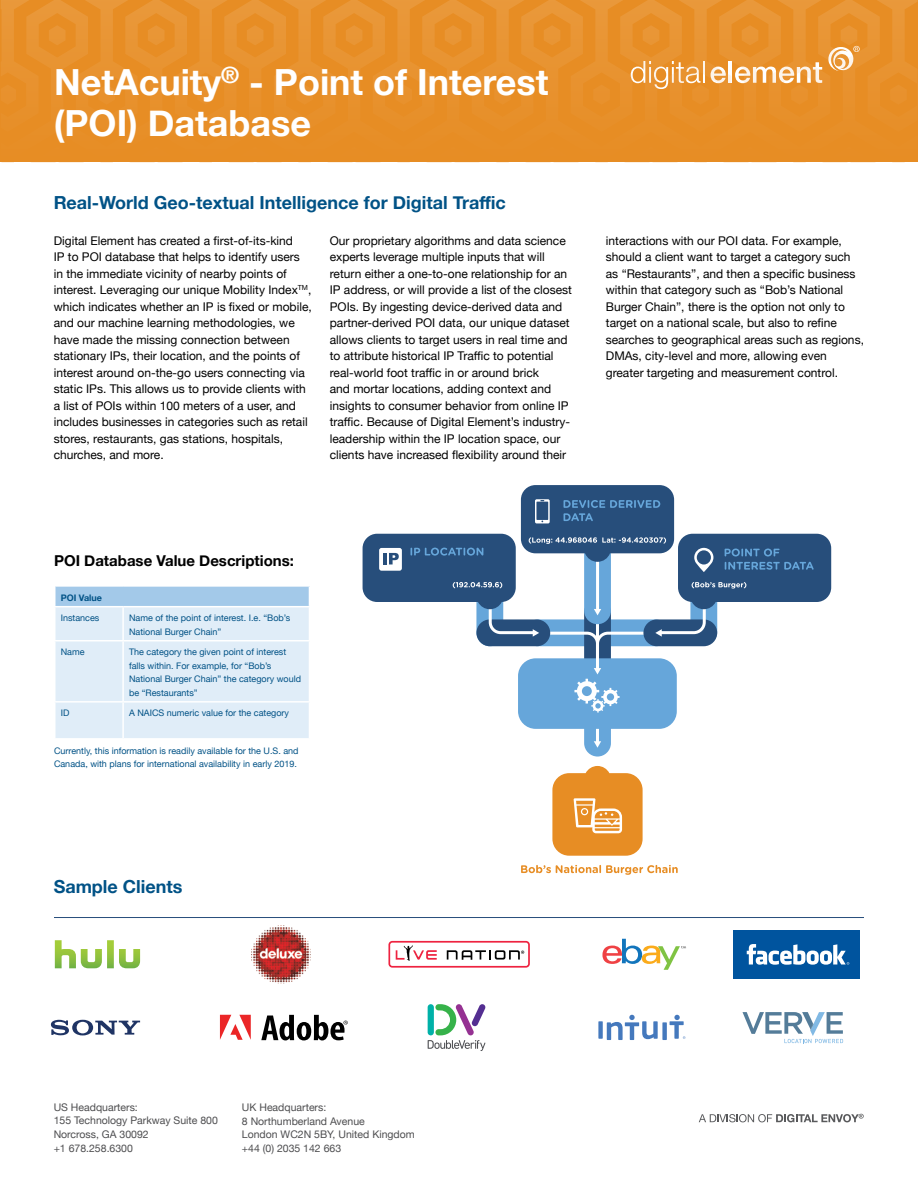
<style>
.page{position:relative;width:918px;height:1188px;background:#fff}
.page>*{position:absolute;margin:0;border:0;box-sizing:border-box;transform-origin:0 0}
.t1{font:700 36px/40.5px "Helvetica Neue";color:#fff}
.t2{font:700 18px "Helvetica Neue";color:#015286}
.t3{font:700 15px "Helvetica Neue";color:#000}
.t4{font:12px/16.5px "Helvetica Neue";color:#000}
.t5{font:10.5px/13.5px "Helvetica Neue";color:#4d4d4f}
.t6{font:9px/13.5px "Helvetica Neue";color:#015286}
.t7{font:700 9px "Helvetica Neue";color:#015286}
</style>
<div class="page">
<div style="left:0;top:0;width:918px;height:162px;background:linear-gradient(to right,#e89330,#e8932f)"></div>
<svg style="left:1px;top:13px;width:906px;height:150px;background:#e7912d"></svg>
<svg style="left:699px;top:1114px;width:165px;height:8px"></svg>
<div style="left:733px;top:930px;width:126px;height:48px;background:#00549e"></div>
<svg style="left:747px;top:944px;width:102px;height:21px"></svg>
<svg style="left:55px;top:940px;width:85px;height:28px"></svg>
<svg style="left:388px;top:941px;width:142px;height:27px"></svg>
<svg style="left:602px;top:939px;width:84px;height:31px"></svg>
<svg style="left:51px;top:1020px;width:89px;height:15px"></svg>
<div style="left:598px;top:1021px;width:5px;height:18px;background:#4579bd"></div>
<div style="left:662px;top:1022px;width:5px;height:18px;background:#4579bd"></div>
<svg style="left:607px;top:1015px;width:51px;height:25px"></svg>
<svg style="left:670px;top:1015px;width:15px;height:24px"></svg>
<svg style="left:428px;top:1004px;width:58px;height:47px"></svg>
<img style="left:252px;top:925px;width:58px;height:58px">
<svg style="left:55px;top:587px;width:254px;height:151px;background:#d9e9f6"></svg>
<hr style="left:54px;top:606px;width:69px;height:1px;background:#fff">
<hr style="left:123px;top:606px;width:187px;height:1px;background:#fff">
<hr style="left:54px;top:917px;width:810px;height:1px;background:#274e7b">
<svg style="left:552px;top:766px;width:91px;height:90px;background:#eba14b"></svg>
<svg style="left:521px;top:865px;width:157px;height:10px"></svg>
<svg style="left:363px;top:485px;width:468px;height:272px"></svg>
<svg style="left:261px;top:1015px;width:87px;height:25px"></svg>
<svg style="left:220px;top:1015px;width:31px;height:25px"></svg>
<svg style="left:743px;top:1012px;width:101px;height:31px"></svg>
<h1 class="t1" style="left:54px;top:63px;width:496px">NetAcuity<sup>®</sup> - Point of Interest (POI) Database</h1>
<h2 class="t2" style="left:54px;top:189px;width:454px">Real-World Geo-textual Intelligence for Digital Traffic</h2>
<p class="t4" style="left:54px;top:233px;width:260px">Digital Element has created a first-of-its-kind<br>IP to POI database that helps to identify users in the immediate vicinity of nearby points of interest. Leveraging our unique Mobility Index<sup>TM</sup>, which indicates whether an IP is fixed or mobile, and our machine learning methodologies, we have made the missing connection between stationary IPs, their location, and the points of interest around on-the-go users connecting via static IPs. This allows us to provide clients with a list of POIs within 100 meters of a user, and includes businesses in categories such as retail stores, restaurants, gas stations, hospitals, churches, and more.</p>
<p class="t4" style="left:330px;top:233px;width:244px">Our proprietary algorithms and data science experts leverage multiple inputs that will return either a one-to-one relationship for an IP address, or will provide a list of the closest POIs. By ingesting device-derived data and partner-derived POI data, our unique dataset allows clients to target users in real time and to attribute historical IP Traffic to potential real-world foot traffic in or around brick<br>and mortar locations, adding context and insights to consumer behavior from online IP traffic. Because of Digital Element’s industry&shy;leadership within the IP location space, our clients have increased flexibility around their</p>
<p class="t4" style="left:606px;top:233px;width:260px">interactions with our POI data. For example, should a client want to target a category such as “Restaurants”, and then a specific business within that category such as “Bob’s National Burger Chain”, there is the option not only to target on a national scale, but also to refine searches to geographical areas such as regions, DMAs, city-level and more, allowing even greater targeting and measurement control.</p>
<p class="t3" style="left:54px;top:549px;width:241px">POI Database Value Descriptions:</p>
<p class="t7" style="left:61px;top:590px;width:43px">POI Value</p>
<p class="t6" style="left:61px;top:612px;width:40px">Instances</p>
<p class="t6" style="left:129px;top:612px;width:163px">Name of the point of interest. I.e. “Bob’s<br>National Burger Chain”</p>
<p class="t6" style="left:61px;top:646px;width:25px">Name</p>
<p class="t6" style="left:129px;top:646px;width:173px">The category the given point of interest falls within. For example, for “Bob’s National Burger Chain” the category would be “Restaurants”</p>
<p class="t6" style="left:61px;top:707px;width:10px">ID</p>
<p class="t6" style="left:129px;top:707px;width:162px">A NAICS numeric value for the category</p>
<p class="t6" style="left:54px;top:744px;width:246px">Currently, this information is readily available for the U.S. and<br>Canada, with plans for international availability in early 2019.</p>
<h2 class="t2" style="left:54px;top:872px;width:130px">Sample Clients</h2>
<p class="t5" style="left:54px;top:1101px;width:166px">US Headquarters:<br>155 Technology Parkway Suite 800<br>Norcross, GA 30092<br>+1 678.258.6300</p>
<p class="t5" style="left:242px;top:1101px;width:174px">UK Headquarters:<br>8 Northumberland Avenue<br>London WC2N 5BY, United Kingdom +44 (0) 2035 142 663</p>
</div>
